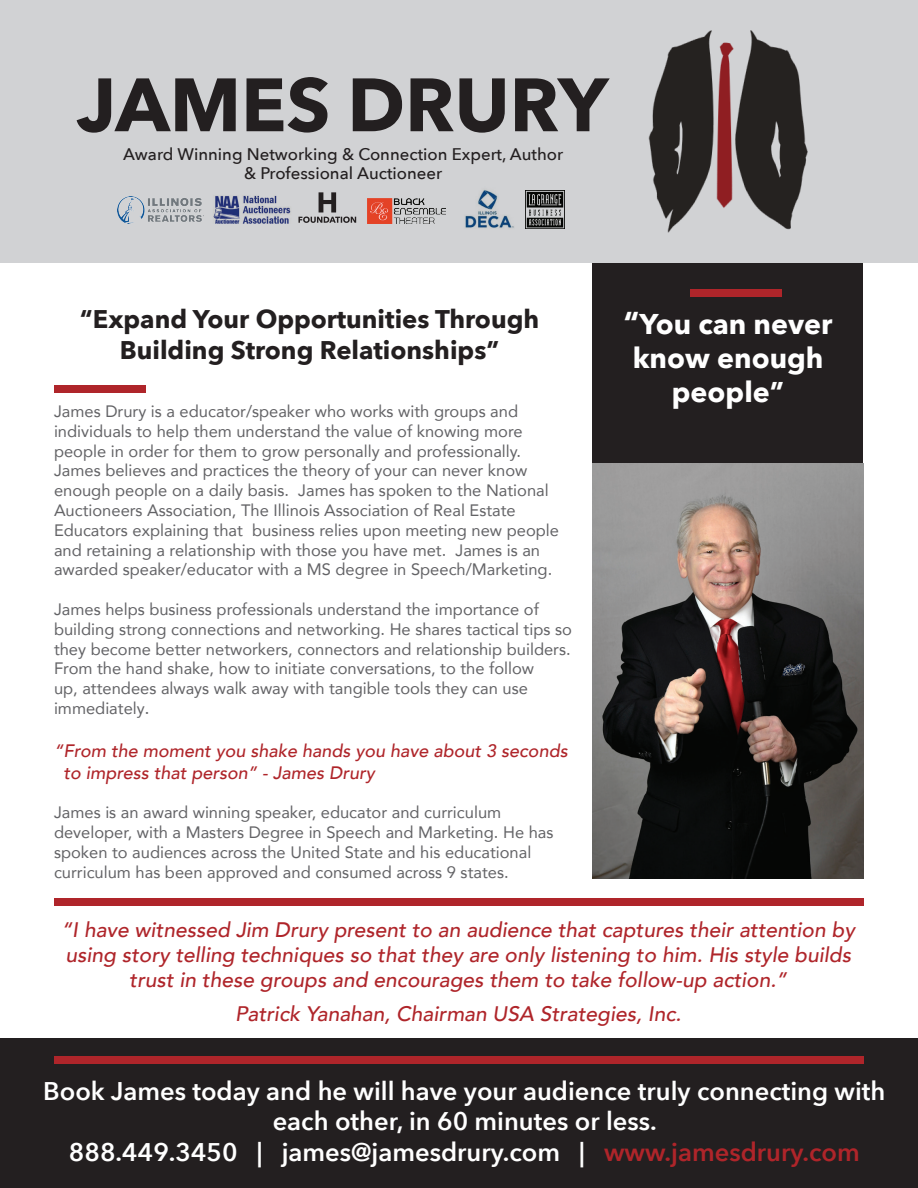
<style>
.page{position:relative;width:918px;height:1188px;background:#fff}
.page>*{position:absolute;margin:0;border:0;box-sizing:border-box;transform-origin:0 0}
.t1{font:700 28.5px/34.2px "Avenir Next";color:#fff;text-align:center}
.t2{font:600 25.5px/30.6px "Avenir Next";color:#fff;text-align:center}
.t3{font:700 25.5px/30.6px "Avenir Next";color:#231f20;text-align:center}
.t4{font:italic 500 21px/25.2px "Avenir";color:#af252a;text-align:center}
.t5{font:italic 500 18px/21.6px "Avenir";color:#af252a}
.t6{font:500 16.8px/18.6px "Avenir Next";color:#231f20;text-align:center}
.t7{font:16.5px/19.8px "Avenir";color:#636366}
.s1{font-weight:500}
.s2{font-size:31.5px}
.s3{color:#af252a}
</style>
<div class="page">
<div style="left:54px;top:386px;width:91px;height:7px;background:#af252a"></div>
<div style="left:54px;top:898px;width:809px;height:7px;background:#af252a"></div>
<div style="left:0;top:1039px;width:918px;height:149px;background:#231f20"></div>
<div style="left:54px;top:1057px;width:809px;height:7px;background:#af252a"></div>
<div style="left:592px;top:263px;width:271px;height:549px;background:#231f20"></div>
<div style="left:691px;top:289px;width:91px;height:7px;background:#af252a"></div>
<img style="left:592px;top:464px;width:271px;height:414px">
<div style="left:0;top:0;width:918px;height:263px;background:#d1d2d4"></div>
<img style="left:648px;top:30px;width:160px;height:203px">
<svg style="left:77px;top:77px;width:251px;height:56px"></svg>
<svg style="left:353px;top:78px;width:257px;height:55px"></svg>
<img style="left:465px;top:189px;width:49px;height:39px">
<img style="left:367px;top:198px;width:78px;height:25px">
<img style="left:526px;top:190px;width:38px;height:38px">
<img style="left:213px;top:195px;width:78px;height:29px">
<img style="left:118px;top:196px;width:84px;height:27px">
<svg style="left:298px;top:192px;width:58px;height:31px"></svg>
<p class="t6" style="left:123px;top:145px;width:442px">Award Winning Networking &amp; Connection Expert, Author &amp; Professional Auctioneer</p>
<h2 class="t3" style="left:80px;top:303px;width:461px">“Expand Your Opportunities Through<br>Building Strong Relationships”</h2>
<p class="t7" style="left:54px;top:401px;width:507px">James Drury is a educator/speaker who works with groups and individuals to help them understand the value of knowing more people in order for them to grow personally and professionally.<br>James believes and practices the theory of your can never know enough people on a daily basis. James has spoken to the National Auctioneers Association, The Illinois Association of Real Estate Educators explaining that business relies upon meeting new people and retaining a relationship with those you have met. James is an awarded speaker/educator with a MS degree in Speech/Marketing.</p>
<p class="t7" style="left:54px;top:599px;width:519px">James helps business professionals understand the importance of building strong connections and networking. He shares tactical tips so they become better networkers, connectors and relationship builders.<br>From the hand shake, how to initiate conversations, to the follow<br>up, attendees always walk away with tangible tools they can use immediately<span class="s1">.</span></p>
<p class="t5" style="left:63px;top:740px;width:506px;text-indent:-9px">“From the moment you shake hands you have about 3 seconds to impress that person” - James Drury</p>
<p class="t7" style="left:54px;top:802px;width:501px">James is an award winning speaker, educator and curriculum developer, with a Masters Degree in Speech and Marketing. He has spoken to audiences across the United State and his educational curriculum has been approved and consumed across 9 states.</p>
<h1 class="t1" style="left:624px;top:307px;width:210px"><span class="s2">“</span>You can never know enough people”</h1>
<p class="t4" style="left:61px;top:917px;width:795px">“I have witnessed Jim Drury present to an audience that captures their attention by using story telling techniques so that they are only listening to him. His style builds trust in these groups and encourages them to take follow-up action.”</p>
<p class="t4" style="left:235px;top:1002px;width:448px">Patrick Yanahan, Chairman USA Strategies, Inc.</p>
<h2 class="t2" style="left:43px;top:1075px;width:844px">Book James today and he will have your audience truly connecting with each other, in 60 minutes or less.<br>888.449.3450 | james@jamesdrury.com | <span class="s3">www.jamesdrury.com</span></h2>
</div>
